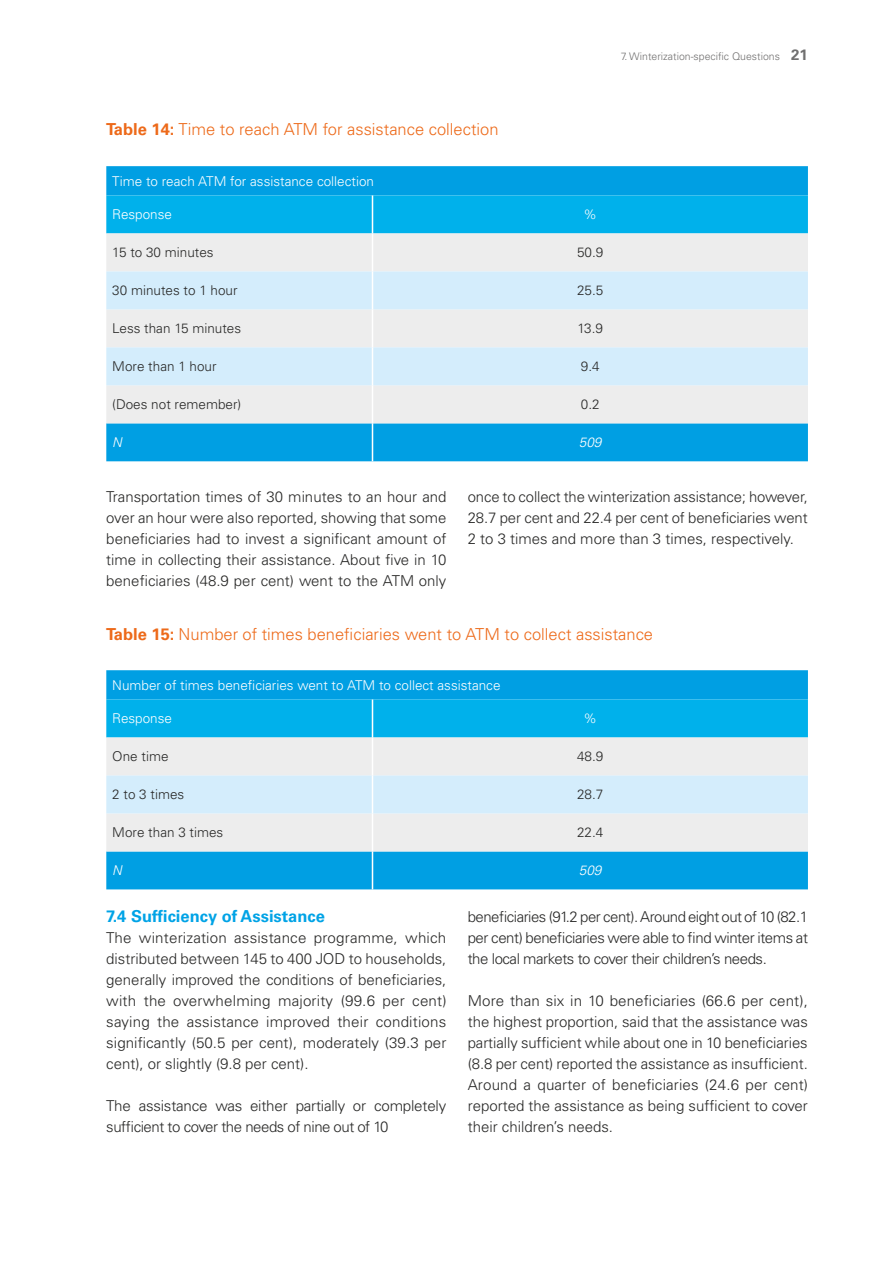
<style>
.page{position:relative;width:893px;height:1263px;background:#fff}
.page>*{position:absolute;margin:0;border:0;box-sizing:border-box;transform-origin:0 0}
.t1{font:300 16.5px "Univers LT Pro 45";color:#ed6a1a}
.t2{font:700 16.5px "Univers LT Pro 65";color:#00a3e6}
.t3{font:300 15px/21px "Univers LT Pro 45";color:#282827;text-align:justify}
.t4{font:300 13.5px "Univers LT Pro 45";color:#282827}
.t5{font:300 13.5px "Univers LT Pro 45";color:#fff}
.t6{font:italic 300 13.5px "Univers LT Pro 45";color:#fff}
.t7{font:300 10.5px "Univers LT Pro 45";color:#706f6f}
.s1{font-family:"Univers LT Pro 65";font-weight:700;font-size:15px}
.s2{font-family:"Univers LT Pro 65";font-weight:700}
</style>
<div class="page">
<div style="left:106px;top:166px;width:702px;height:295px;background:#009fe3"></div>
<div style="left:106px;top:195px;width:702px;height:38px;background:#00b1eb"></div>
<div style="left:106px;top:233px;width:702px;height:190px;background:#ededed"></div>
<svg style="left:106px;top:271px;width:702px;height:114px;background:#dcedf7"></svg>
<hr style="left:372px;top:195px;width:1px;height:38px;background:#fff">
<hr style="left:372px;top:233px;width:1px;height:38px;background:#fff">
<hr style="left:372px;top:271px;width:1px;height:38px;background:#fff">
<hr style="left:372px;top:309px;width:1px;height:38px;background:#fff">
<hr style="left:372px;top:347px;width:1px;height:38px;background:#fff">
<hr style="left:372px;top:385px;width:1px;height:38px;background:#fff">
<hr style="left:372px;top:423px;width:1px;height:38px;background:#fff">
<div style="left:106px;top:670px;width:702px;height:219px;background:#009fe3"></div>
<div style="left:106px;top:699px;width:702px;height:38px;background:#00b1eb"></div>
<div style="left:106px;top:737px;width:702px;height:114px;background:#ededed"></div>
<div style="left:106px;top:775px;width:702px;height:38px;background:#d4edfc"></div>
<hr style="left:372px;top:699px;width:1px;height:38px;background:#fff">
<hr style="left:372px;top:737px;width:1px;height:38px;background:#fff">
<hr style="left:372px;top:775px;width:1px;height:38px;background:#fff">
<hr style="left:372px;top:813px;width:1px;height:38px;background:#fff">
<hr style="left:372px;top:851px;width:1px;height:38px;background:#fff">
<p class="t7" style="left:621px;top:50px;width:188px">7. Winterization-specific Questions <span class="s1">21</span></p>
<p class="t1" style="left:106px;top:119px;width:394px"><span class="s2">Table 14:</span> Time to reach ATM for assistance collection</p>
<p class="t5" style="left:112px;top:173px;width:263px">Time to reach ATM for assistance collection</p>
<p class="t5" style="left:112px;top:206px;width:61px">Response</p>
<p class="t5" style="left:583px;top:206px;width:15px">%</p>
<p class="t4" style="left:112px;top:244px;width:103px">15 to 30 minutes</p>
<p class="t4" style="left:577px;top:244px;width:28px">50.9</p>
<p class="t4" style="left:112px;top:282px;width:127px">30 minutes to 1 hour</p>
<p class="t4" style="left:577px;top:282px;width:28px">25.5</p>
<p class="t4" style="left:112px;top:320px;width:130px">Less than 15 minutes</p>
<p class="t4" style="left:577px;top:320px;width:27px">13.9</p>
<p class="t4" style="left:112px;top:358px;width:106px">More than 1 hour</p>
<p class="t4" style="left:581px;top:358px;width:20px">9.4</p>
<p class="t4" style="left:112px;top:396px;width:131px">(Does not remember)</p>
<p class="t4" style="left:581px;top:396px;width:20px">0.2</p>
<p class="t6" style="left:112px;top:434px;width:11px">N</p>
<p class="t6" style="left:579px;top:434px;width:24px">509</p>
<p class="t3" style="left:106px;top:486px;width:342px">Transportation times of 30 minutes to an hour and over an hour were also reported, showing that some beneficiaries had to invest a significant amount of time in collecting their assistance. About five in 10 beneficiaries (48.9 per cent) went to the ATM only</p>
<p class="t3" style="left:468px;top:486px;width:342px">once to collect the winterization assistance; however, 28.7 per cent and 22.4 per cent of beneficiaries went 2 to 3 times and more than 3 times, respectively.</p>
<p class="t1" style="left:106px;top:624px;width:548px"><span class="s2">Table 15:</span> Number of times beneficiaries went to ATM to collect assistance</p>
<p class="t5" style="left:112px;top:677px;width:390px">Number of times beneficiaries went to ATM to collect assistance</p>
<p class="t5" style="left:112px;top:710px;width:61px">Response</p>
<p class="t5" style="left:583px;top:710px;width:15px">%</p>
<p class="t4" style="left:112px;top:748px;width:58px">One time</p>
<p class="t4" style="left:577px;top:748px;width:28px">48.9</p>
<p class="t4" style="left:112px;top:786px;width:74px">2 to 3 times</p>
<p class="t4" style="left:577px;top:786px;width:28px">28.7</p>
<p class="t4" style="left:112px;top:824px;width:113px">More than 3 times</p>
<p class="t4" style="left:577px;top:824px;width:28px">22.4</p>
<p class="t6" style="left:112px;top:862px;width:11px">N</p>
<p class="t6" style="left:579px;top:862px;width:24px">509</p>
<p class="t2" style="left:106px;top:907px;width:220px">7.4 Sufficiency of Assistance</p>
<p class="t3" style="left:106px;top:927px;width:342px">The winterization assistance programme, which distributed between 145 to 400 JOD to households, generally improved the conditions of beneficiaries, with the overwhelming majority (99.6 per cent) saying the assistance improved their conditions significantly (50.5 per cent), moderately (39.3 per cent), or slightly (9.8 per cent).</p>
<p class="t3" style="left:106px;top:1095px;width:341px">The assistance was either partially or completely sufficient to cover the needs of nine out of 10</p>
<p class="t3" style="left:468px;top:906px;width:342px">beneficiaries (91.2 per cent). Around eight out of 10 (82.1 per cent) beneficiaries were able to find winter items at the local markets to cover their children’s needs.</p>
<p class="t3" style="left:468px;top:990px;width:342px">More than six in 10 beneficiaries (66.6 per cent), the highest proportion, said that the assistance was partially sufficient while about one in 10 beneficiaries (8.8 per cent) reported the assistance as insufficient.<br>Around a quarter of beneficiaries (24.6 per cent) reported the assistance as being sufficient to cover their children’s needs.</p>
</div>
